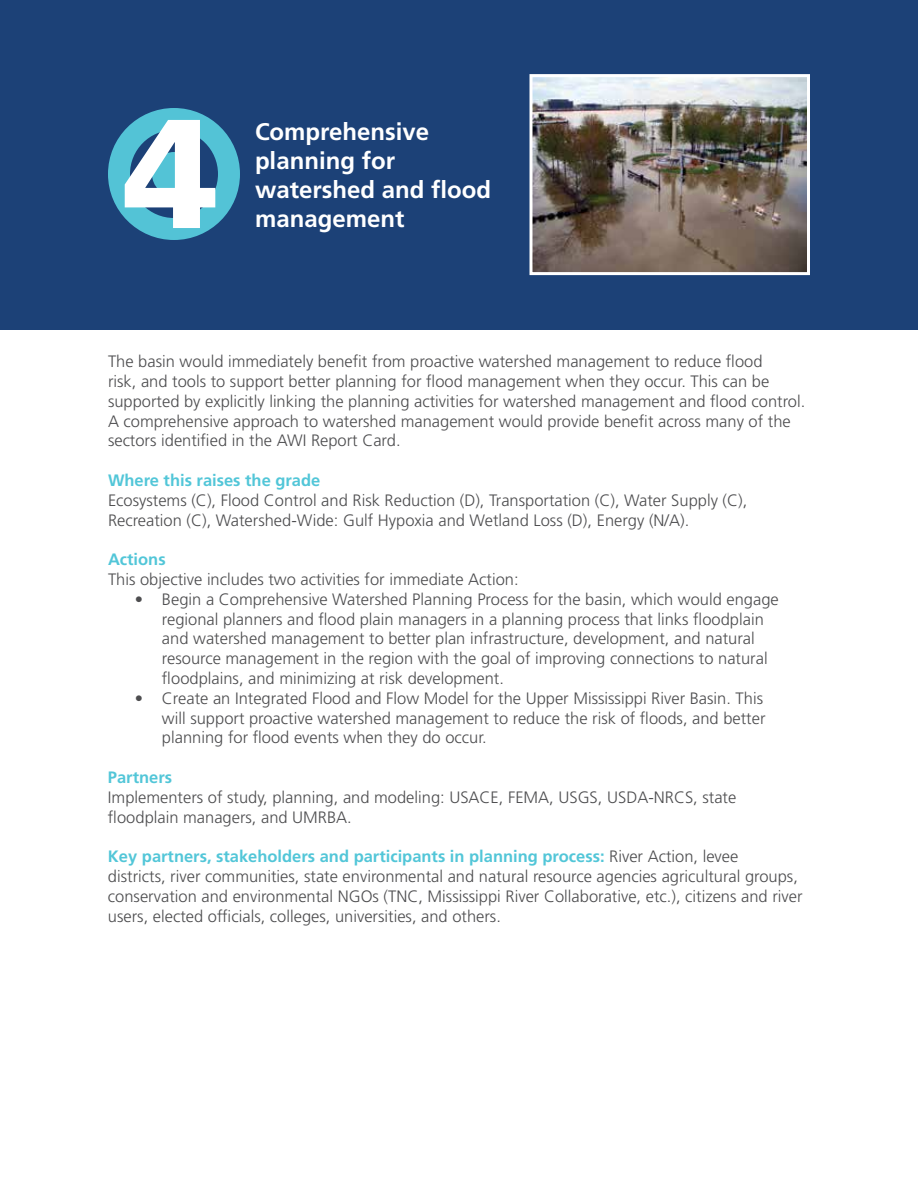
<style>
.page{position:relative;width:918px;height:1188px;background:#fff}
.page>*{position:absolute;margin:0;border:0;box-sizing:border-box;transform-origin:0 0}
.t1{font:700 24px/28.8px "Frutiger LT Std";color:#fff}
.t2{font:300 16.5px/19.8px "Frutiger LT Std";color:#4d4d4f}
.t3{font:700 16.5px "Frutiger LT Std";color:#52c6d8}
.s1{font-weight:700;color:#52c6d8}
</style>
<div class="page">
<div style="left:0;top:0;width:918px;height:330px;background:#1c4177"></div>
<svg style="left:108px;top:108px;width:132px;height:132px"></svg>
<img style="left:534px;top:78px;width:272px;height:193px">
<div style="left:530px;top:74px;width:280px;height:201px;border:3px solid #fff"></div>
<h1 class="t1" style="left:255px;top:118px;width:238px">Comprehensive planning for watershed and flood management</h1>
<p class="t2" style="left:108px;top:352px;width:699px">The basin would immediately benefit from proactive watershed management to reduce flood<br>risk, and tools to support better planning for flood management when they occur. This can be supported by explicitly linking the planning activities for watershed management and flood control.<br>A comprehensive approach to watershed management would provide benefit across many of the sectors identified in the AWI Report Card.</p>
<p class="t3" style="left:108px;top:471px;width:214px">Where this raises the grade</p>
<p class="t2" style="left:108px;top:490px;width:641px">Ecosystems (C), Flood Control and Risk Reduction (D), Transportation (C), Water Supply (C),<br>Recreation (C), Watershed-Wide: Gulf Hypoxia and Wetland Loss (D), Energy (N/A).</p>
<p class="t3" style="left:108px;top:550px;width:59px">Actions</p>
<p class="t2" style="left:108px;top:570px;width:412px">This objective includes two activities for immediate Action:</p>
<p class="t2" style="left:162px;top:589px;width:618px;text-indent:-27px">• Begin a Comprehensive Watershed Planning Process for the basin, which would engage regional planners and flood plain managers in a planning process that links floodplain and watershed management to better plan infrastructure, development, and natural resource management in the region with the goal of improving connections to natural floodplains, and minimizing at risk development.</p>
<p class="t2" style="left:162px;top:688px;width:605px;text-indent:-27px">• Create an Integrated Flood and Flow Model for the Upper Mississippi River Basin. This will support proactive watershed management to reduce the risk of floods, and better planning for flood events when they do occur.</p>
<p class="t3" style="left:108px;top:768px;width:66px">Partners</p>
<p class="t2" style="left:108px;top:787px;width:630px">Implementers of study, planning, and modeling: USACE, FEMA, USGS, USDA-NRCS, state floodplain managers, and UMRBA.</p>
<p class="t2" style="left:108px;top:847px;width:696px"><span class="s1">Key partners, stakeholders and participants in planning process:</span> River Action, levee<br>districts, river communities, state environmental and natural resource agencies agricultural groups, conservation and environmental NGOs (TNC, Mississippi River Collaborative, etc.), citizens and river users, elected officials, colleges, universities, and others.</p>
</div>
